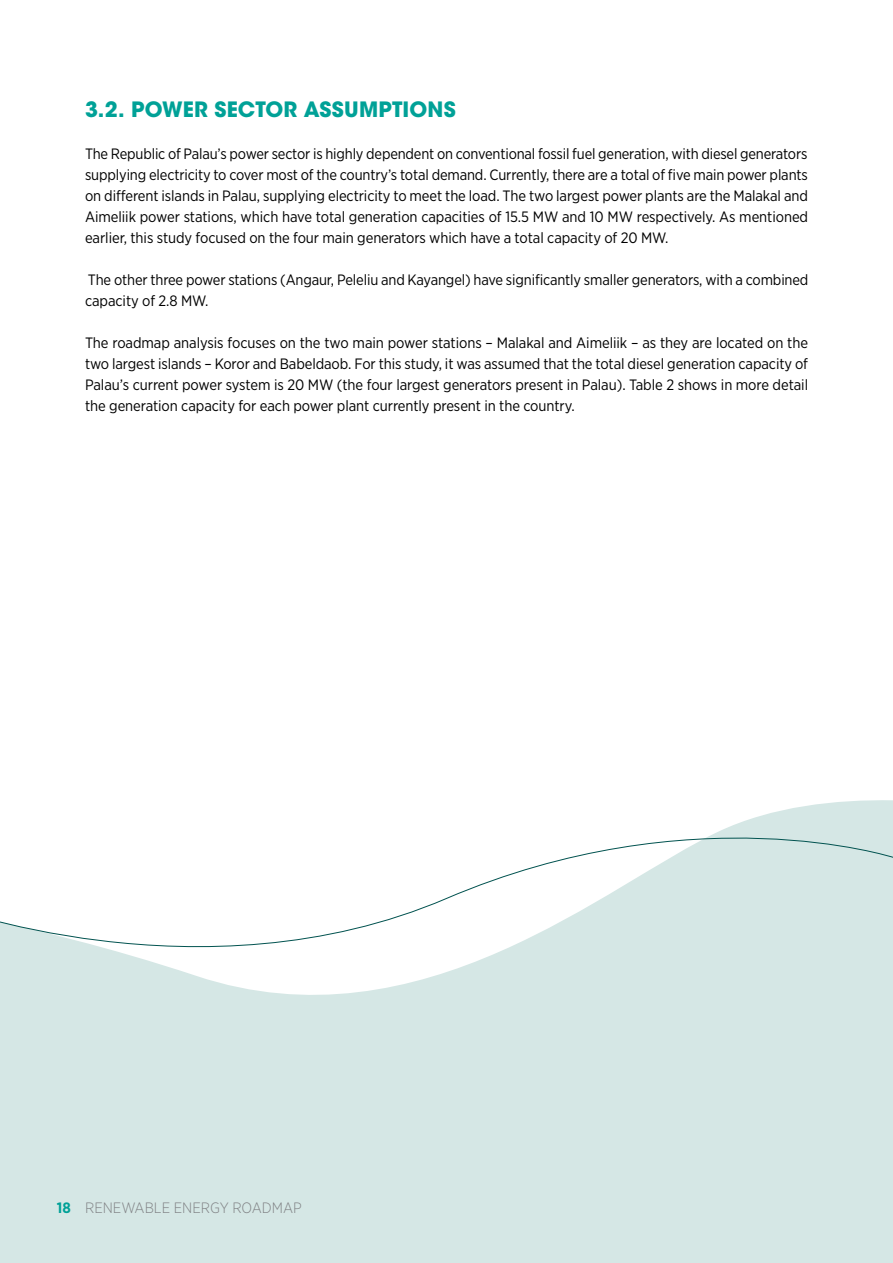
<style>
.page{position:relative;width:893px;height:1263px;background:#fff}
.page>*{position:absolute;margin:0;border:0;box-sizing:border-box;transform-origin:0 0}
.t1{font:700 21px "ITC Avant Garde Std";letter-spacing:.005em;color:#00a197}
.t2{font:15px/21px "Gotham Narrow";letter-spacing:-.01em;color:#000;text-align:justify}
.t3{font:300 15px "Gotham Narrow";color:#808285}
.s1{font-weight:700;color:#00a197}
</style>
<div class="page">
<div style="left:0;top:1004px;width:893px;height:259px;background:#d5e7e5"></div>
<svg style="left:0;top:800px;width:893px;height:204px"></svg>
<h1 class="t1" style="left:85px;top:96px;width:372px">3.2. POWER SECTOR ASSUMPTIONS</h1>
<p class="t2" style="left:85px;top:143px;width:725px">The Republic of Palau’s power sector is highly dependent on conventional fossil fuel generation, with diesel generators supplying electricity to cover most of the country’s total demand. Currently, there are a total of five main power plants on different islands in Palau, supplying electricity to meet the load. The two largest power plants are the Malakal and Aimeliik power stations, which have total generation capacities of 15.5 MW and 10 MW respectively. As mentioned earlier, this study focused on the four main generators which have a total capacity of 20 MW.</p>
<p class="t2" style="left:85px;top:269px;width:725px">The other three power stations (Angaur, Peleliu and Kayangel) have significantly smaller generators, with a combined capacity of 2.8 MW.</p>
<p class="t2" style="left:85px;top:332px;width:725px">The roadmap analysis focuses on the two main power stations – Malakal and Aimeliik – as they are located on the two largest islands – Koror and Babeldaob. For this study, it was assumed that the total diesel generation capacity of Palau’s current power system is 20 MW (the four largest generators present in Palau). Table 2 shows in more detail the generation capacity for each power plant currently present in the country.</p>
<p class="t3" style="left:57px;top:1198px;width:247px"><span class="s1">18</span> RENEWABLE ENERGY ROADMAP</p>
</div>
